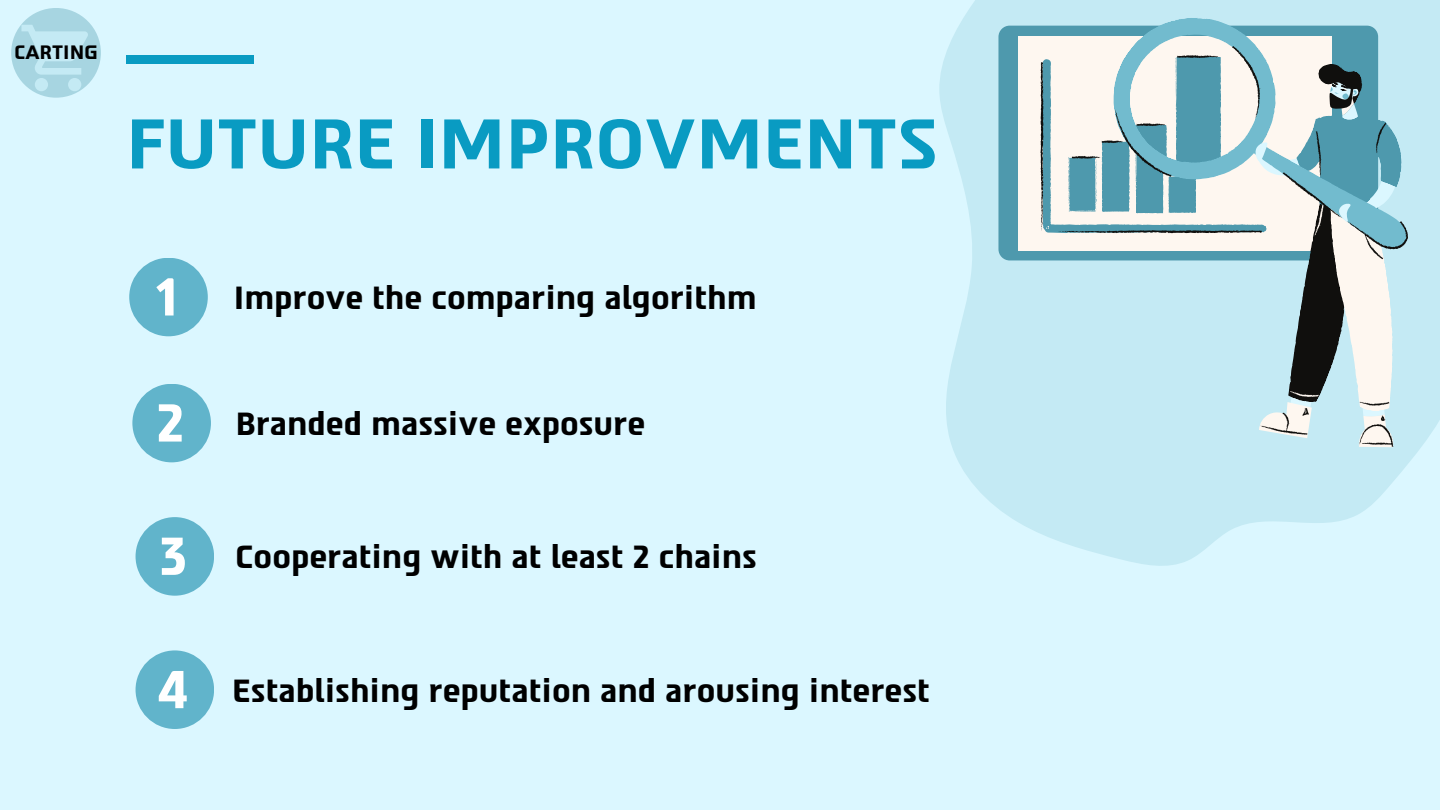
<style>
.page{position:relative;width:1440px;height:810px;background:#dbf7ff}
.page>*{position:absolute;margin:0;border:0;box-sizing:border-box;transform-origin:0 0}
.t1{font:700 70px "Atlas DL3.1 AAA";color:#099bc2}
.t2{font:700 53.2px "Atlas DL3.1 AAA";color:#fff}
.t3{font:700 32px "Atlas DL3.1 AAA";color:#000}
.t4{font:700 19.4px "Atlas DL3.1 AAA";color:#000}
</style>
<div class="page">
<div style="left:126px;top:56px;width:127px;height:8px;background:#099bc2"></div>
<svg style="left:939px;top:0;width:501px;height:566px;fill:#c4eaf4"></svg>
<div style="left:998px;top:26px;width:380px;height:234px;background:#4e99ad;border-radius:11px"></div>
<div style="left:1018px;top:36px;width:314px;height:215px;background:#fef7f0"></div>
<svg style="left:1108px;top:12px;width:299px;height:34px"></svg>
<svg style="left:1040px;top:46px;width:368px;height:401px"></svg>
<div style="left:129px;top:258px;width:79px;height:78px;background:#61b4cb;border-radius:50%"></div>
<div style="left:132px;top:384px;width:79px;height:78px;background:#61b4cb;border-radius:50%"></div>
<div style="left:136px;top:517px;width:78px;height:79px;background:#61b4cb;border-radius:50%"></div>
<div style="left:136px;top:650px;width:78px;height:79px;background:#61b4cb;border-radius:50%"></div>
<div style="left:11px;top:8px;width:90px;height:90px;background:#a7d5e1;border-radius:50%"></div>
<svg style="left:21px;top:25px;width:67px;height:66px"></svg>
<p class="t4" style="left:14px;top:41px;width:85px">CARTING</p>
<p class="t1" style="left:126px;top:102px;width:814px">FUTURE IMPROVMENTS</p>
<p class="t2" style="left:156px;top:265px;width:24px">1</p>
<p class="t3" style="left:234px;top:279px;width:524px">Improve the comparing algorithm</p>
<p class="t2" style="left:156px;top:391px;width:30px">2</p>
<p class="t2" style="left:159px;top:524px;width:29px">3</p>
<p class="t2" style="left:158px;top:658px;width:32px">4</p>
<p class="t3" style="left:235px;top:405px;width:411px">Branded massive exposure</p>
<p class="t3" style="left:235px;top:538px;width:523px">Cooperating with at least 2 chains</p>
<p class="t3" style="left:232px;top:671px;width:699px">Establishing reputation and arousing interest</p>
</div>
